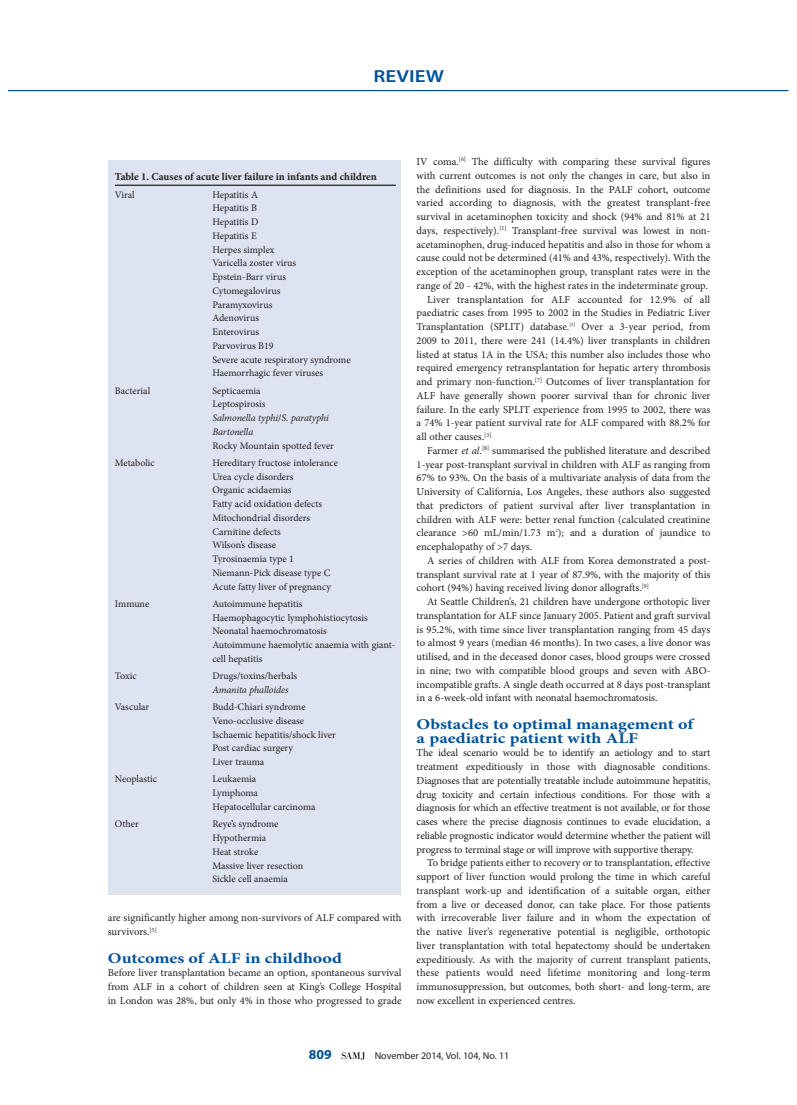
<style>
.page{position:relative;width:797px;height:1105px;background:#fff}
.page>*{position:absolute;margin:0;border:0;box-sizing:border-box;transform-origin:0 0}
.t1{font:600 17.5px "Myriad Pro";color:#01529a;scale:1.2 1}
.t2{font:700 15px/13.8px "Minion Pro";color:#01529a;scale:1.2 1}
.t3{font:700 13.75px "Myriad Pro";color:#01529a}
.t4{font:10.62px/13.8px "Minion Pro";color:#231f20;text-align:justify}
.t5{font:700 10.62px "Minion Pro";color:#231f20}
.t6{font:10px/13.8px "Minion Pro";color:#231f20}
.t7{font:italic 10px/13.8px "Minion Pro";letter-spacing:-.01em;color:#231f20}
.t8{font:10px "Myriad Pro";color:#231f20}
.s1{font-style:normal}
.s2{font-style:italic}
</style>
<div class="page">
<hr style="left:9px;top:90px;width:779px;height:1px;background:#01529a">
<svg style="left:341px;top:1052px;width:24px;height:8px"></svg>
<div style="left:108px;top:160px;width:292px;height:735px;background:#dde3f0"></div>
<hr style="left:115px;top:185px;width:97px;height:1px;background:#231f20">
<hr style="left:212px;top:185px;width:184px;height:1px;background:#231f20">
<h1 class="t1" style="left:373px;top:65px;width:60px">REVIEW</h1>
<p class="t5" style="left:115px;top:169px;width:263px">Table 1. Causes of acute liver failure in infants and children</p>
<p class="t6" style="left:115px;top:187px;width:21px">Viral</p>
<p class="t6" style="left:212px;top:187px;width:140px">Hepatitis A<br>Hepatitis B<br>Hepatitis D<br>Hepatitis E<br>Herpes simplex<br>Varicella zoster virus<br>Epstein-Barr virus<br>Cytomegalovirus<br>Paramyxovirus<br>Adenovirus<br>Enterovirus<br>Parvovirus B19<br>Severe acute respiratory syndrome<br>Haemorrhagic fever viruses</p>
<p class="t6" style="left:115px;top:384px;width:37px">Bacterial</p>
<p class="t7" style="left:212px;top:383px;width:118px"><span class="s1">Septicaemia<br>Leptospirosis<br></span>Salmonella typhi<span class="s1">/</span>S. paratyphi<br>Bartonella</p>
<p class="t6" style="left:212px;top:439px;width:123px">Rocky Mountain spotted fever</p>
<p class="t6" style="left:115px;top:456px;width:41px">Metabolic</p>
<p class="t6" style="left:212px;top:456px;width:127px">Hereditary fructose intolerance<br>Urea cycle disorders<br>Organic acidaemias<br>Fatty acid oxidation defects<br>Mitochondrial disorders<br>Carnitine defects<br>Wilson’s disease<br>Tyrosinaemia type 1<br>Niemann-Pick disease type C<br>Acute fatty liver of pregnancy</p>
<p class="t6" style="left:115px;top:597px;width:36px">Immune</p>
<p class="t6" style="left:212px;top:597px;width:183px">Autoimmune hepatitis<br>Haemophagocytic lymphohistiocytosis<br>Neonatal haemochromatosis<br>Autoimmune haemolytic anaemia with giant&shy;cell hepatitis</p>
<p class="t6" style="left:115px;top:669px;width:23px">Toxic</p>
<p class="t6" style="left:212px;top:669px;width:86px">Drugs/toxins/herbals</p>
<p class="t7" style="left:212px;top:683px;width:78px">Amanita phalloides</p>
<p class="t6" style="left:115px;top:700px;width:36px">Vascular</p>
<p class="t6" style="left:212px;top:700px;width:125px">Budd-Chiari syndrome<br>Veno-occlusive disease<br>Ischaemic hepatitis/shock liver<br>Post cardiac surgery<br>Liver trauma</p>
<p class="t6" style="left:115px;top:772px;width:44px">Neoplastic</p>
<p class="t6" style="left:212px;top:772px;width:105px">Leukaemia<br>Lymphoma<br>Hepatocellular carcinoma</p>
<p class="t6" style="left:115px;top:817px;width:25px">Other</p>
<p class="t6" style="left:212px;top:817px;width:92px">Reye’s syndrome<br>Hypothermia<br>Heat stroke<br>Massive liver resection<br>Sickle cell anaemia</p>
<p class="t4" style="left:108px;top:911px;width:295px">are significantly higher among non-survivors of ALF compared with survivors.<sup>[5]</sup></p>
<h2 class="t2" style="left:108px;top:951px;width:197px">Outcomes of ALF in childhood</h2>
<p class="t4" style="left:108px;top:966px;width:295px">Before liver transplantation became an option, spontaneous survival from ALF in a cohort of children seen at King’s College Hospital in London was 28%, but only 4% in those who progressed to grade</p>
<p class="t4" style="left:416px;top:155px;width:295px">IV coma.<sup>[6]</sup> The difficulty with comparing these survival figures</p>
<p class="t4" style="left:416px;top:169px;width:295px">with current outcomes is not only the changes in care, but also in</p>
<p class="t4" style="left:416px;top:182px;width:295px">the definitions used for diagnosis. In the PALF cohort, outcome</p>
<p class="t4" style="left:416px;top:196px;width:295px">varied according to diagnosis, with the greatest transplant-free</p>
<p class="t4" style="left:416px;top:210px;width:295px">survival in acetaminophen toxicity and shock (94% and 81% at 21</p>
<p class="t4" style="left:416px;top:224px;width:294px">days, respectively).<sup>[1]</sup> Transplant-free survival was lowest in non-</p>
<p class="t4" style="left:416px;top:237px;width:295px">acetaminophen, drug-induced hepatitis and also in those for whom a</p>
<p class="t4" style="left:416px;top:251px;width:295px">cause could not be determined (41% and 43%, respectively). With the</p>
<p class="t4" style="left:416px;top:265px;width:295px">exception of the acetaminophen group, transplant rates were in the</p>
<p class="t4" style="left:416px;top:279px;width:293px">range of 20 - 42%, with the highest rates in the indeterminate group.</p>
<p class="t4" style="left:427px;top:292px;width:284px">Liver transplantation for ALF accounted for 12.9% of all</p>
<p class="t4" style="left:416px;top:306px;width:295px">paediatric cases from 1995 to 2002 in the Studies in Pediatric Liver</p>
<p class="t4" style="left:416px;top:320px;width:295px">Transplantation (SPLIT) database.<sup>[3]</sup> Over a 3-year period, from</p>
<p class="t4" style="left:416px;top:334px;width:295px">2009 to 2011, there were 241 (14.4%) liver transplants in children</p>
<p class="t4" style="left:416px;top:347px;width:295px">listed at status 1A in the USA; this number also includes those who</p>
<p class="t4" style="left:416px;top:361px;width:295px">required emergency retransplantation for hepatic artery thrombosis</p>
<p class="t4" style="left:416px;top:375px;width:295px">and primary non-function.<sup>[7]</sup> Outcomes of liver transplantation for</p>
<p class="t4" style="left:416px;top:389px;width:295px">ALF have generally shown poorer survival than for chronic liver</p>
<p class="t4" style="left:416px;top:402px;width:295px">failure. In the early SPLIT experience from 1995 to 2002, there was</p>
<p class="t4" style="left:416px;top:416px;width:295px">a 74% 1-year patient survival rate for ALF compared with 88.2% for</p>
<p class="t4" style="left:416px;top:430px;width:76px">all other causes.<sup>[3]</sup></p>
<p class="t4" style="left:427px;top:444px;width:285px">Farmer <span class="s2">et al</span>.<sup>[8]</sup> summarised the published literature and described</p>
<p class="t4" style="left:416px;top:457px;width:295px">1-year post-transplant survival in children with ALF as ranging from</p>
<p class="t4" style="left:416px;top:471px;width:295px">67% to 93%. On the basis of a multivariate analysis of data from the</p>
<p class="t4" style="left:416px;top:485px;width:295px">University of California, Los Angeles, these authors also suggested</p>
<p class="t4" style="left:416px;top:499px;width:295px">that predictors of patient survival after liver transplantation in</p>
<p class="t4" style="left:416px;top:512px;width:295px">children with ALF were: better renal function (calculated creatinine</p>
<p class="t4" style="left:416px;top:526px;width:295px">clearance &gt;60 mL/min/1.73 m<sup>2</sup>); and a duration of jaundice to</p>
<p class="t4" style="left:416px;top:540px;width:117px">encephalopathy of &gt;7 days.</p>
<p class="t4" style="left:427px;top:554px;width:283px">A series of children with ALF from Korea demonstrated a post-</p>
<p class="t4" style="left:416px;top:567px;width:295px">transplant survival rate at 1 year of 87.9%, with the majority of this</p>
<p class="t4" style="left:416px;top:581px;width:234px">cohort (94%) having received living donor allografts.<sup>[9]</sup></p>
<p class="t4" style="left:427px;top:595px;width:285px">At Seattle Children’s, 21 children have undergone orthotopic liver</p>
<p class="t4" style="left:416px;top:609px;width:295px">transplantation for ALF since January 2005. Patient and graft survival</p>
<p class="t4" style="left:416px;top:622px;width:295px">is 95.2%, with time since liver transplantation ranging from 45 days</p>
<p class="t4" style="left:416px;top:636px;width:295px">to almost 9 years (median 46 months). In two cases, a live donor was</p>
<p class="t4" style="left:416px;top:650px;width:295px">utilised, and in the deceased donor cases, blood groups were crossed</p>
<p class="t4" style="left:416px;top:664px;width:294px">in nine; two with compatible blood groups and seven with ABO-</p>
<p class="t4" style="left:416px;top:677px;width:295px">incompatible grafts. A single death occurred at 8 days post-transplant</p>
<p class="t4" style="left:416px;top:691px;width:242px">in a 6-week-old infant with neonatal haemochromatosis.</p>
<h2 class="t2" style="left:416px;top:717px;width:232px">Obstacles to optimal management of a paediatric patient with ALF</h2>
<p class="t4" style="left:416px;top:746px;width:295px">The ideal scenario would be to identify an aetiology and to start treatment expeditiously in those with diagnosable conditions.<br>Diagnoses that are potentially treatable include autoimmune hepatitis, drug toxicity and certain infectious conditions. For those with a diagnosis for which an effective treatment is not available, or for those cases where the precise diagnosis continues to evade elucidation, a reliable prognostic indicator would determine whether the patient will progress to terminal stage or will improve with supportive therapy.</p>
<p class="t4" style="left:416px;top:856px;width:295px;text-indent:11px">To bridge patients either to recovery or to transplantation, effective support of liver function would prolong the time in which careful transplant work-up and identification of a suitable organ, either from a live or deceased donor, can take place. For those patients with irrecoverable liver failure and in whom the expectation of the native liver’s regenerative potential is negligible, orthotopic liver transplantation with total hepatectomy should be undertaken expeditiously. As with the majority of current transplant patients, these patients would need lifetime monitoring and long-term immunosuppression, but outcomes, both short- and long-term, are now excellent in experienced centres.</p>
<p class="t3" style="left:309px;top:1045px;width:24px">809</p>
<p class="t8" style="left:375px;top:1049px;width:136px">November 2014, Vol. 104, No. 11</p>
</div>
